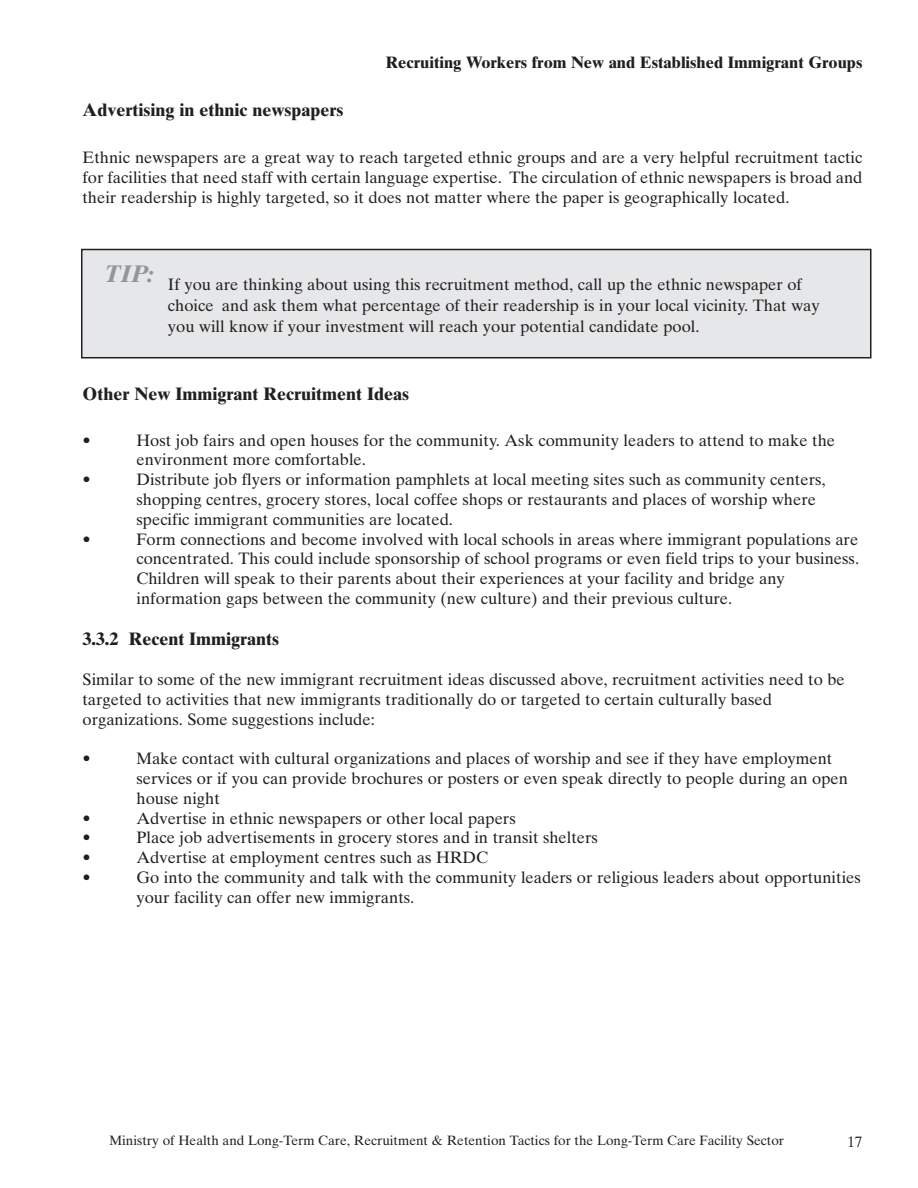
<style>
.page{position:relative;width:918px;height:1188px;background:#fff}
.page>*{position:absolute;margin:0;border:0;box-sizing:border-box;transform-origin:0 0}
.t1{font:700 18px "Times Ten";color:#231f20}
.t2{font:16.5px/19.8px "Times Ten";color:#231f20}
.t3{font:700 16.5px "Times Ten";color:#231f20}
.t4{font:15px "Times Ten";color:#231f20}
.t5{font:13.5px "Times Ten";color:#231f20}
</style>
<div class="page">
<div style="left:82px;top:250px;width:789px;height:108px;background:#e6e7e8"></div>
<div style="left:81px;top:249px;width:791px;height:109px;border:2px solid #231f20"></div>
<p class="t3" style="left:385px;top:56px;width:479px">Recruiting Workers from New and Established Immigrant Groups</p>
<p class="t1" style="left:82px;top:103px;width:262px">Advertising in ethnic newspapers</p>
<p class="t2" style="left:82px;top:149px;width:782px;text-align:justify">Ethnic newspapers are a great way to reach targeted ethnic groups and are a very helpful recruitment tactic for facilities that need staff with certain language expertise. The circulation of ethnic newspapers is broad and their readership is highly targeted, so it does not matter where the paper is geographically located.</p>
<p class="t2" style="left:168px;top:275px;width:653px;line-height:21px;text-indent:-63px"><sup>TIP:</sup> If you are thinking about using this recruitment method, call up the ethnic newspaper of choice and ask them what percentage of their readership is in your local vicinity. That way you will know if your investment will reach your potential candidate pool.</p>
<p class="t1" style="left:82px;top:387px;width:328px">Other New Immigrant Recruitment Ideas</p>
<p class="t2" style="left:82px;top:432px;width:10px">•</p>
<p class="t2" style="left:136px;top:432px;width:700px">Host job fairs and open houses for the community. Ask community leaders to attend to make the environment more comfortable.</p>
<p class="t2" style="left:82px;top:471px;width:10px">•</p>
<p class="t2" style="left:136px;top:471px;width:691px">Distribute job flyers or information pamphlets at local meeting sites such as community centers, shopping centres, grocery stores, local coffee shops or restaurants and places of worship where specific immigrant communities are located.</p>
<p class="t2" style="left:82px;top:531px;width:10px">•</p>
<p class="t2" style="left:136px;top:531px;width:724px">Form connections and become involved with local schools in areas where immigrant populations are concentrated. This could include sponsorship of school programs or even field trips to your business.<br>Children will speak to their parents about their experiences at your facility and bridge any information gaps between the community (new culture) and their previous culture.</p>
<p class="t1" style="left:82px;top:632px;width:198px">3.3.2 Recent Immigrants</p>
<p class="t2" style="left:82px;top:671px;width:764px">Similar to some of the new immigrant recruitment ideas discussed above, recruitment activities need to be targeted to activities that new immigrants traditionally do or targeted to certain culturally based organizations. Some suggestions include:</p>
<p class="t2" style="left:82px;top:750px;width:10px">•</p>
<p class="t2" style="left:136px;top:750px;width:713px">Make contact with cultural organizations and places of worship and see if they have employment services or if you can provide brochures or posters or even speak directly to people during an open house night</p>
<p class="t2" style="left:82px;top:810px;width:10px">•</p>
<p class="t2" style="left:136px;top:810px;width:381px">Advertise in ethnic newspapers or other local papers</p>
<p class="t2" style="left:82px;top:829px;width:10px">•</p>
<p class="t2" style="left:136px;top:829px;width:463px">Place job advertisements in grocery stores and in transit shelters</p>
<p class="t2" style="left:82px;top:849px;width:10px">•</p>
<p class="t2" style="left:136px;top:849px;width:353px">Advertise at employment centres such as HRDC</p>
<p class="t2" style="left:82px;top:869px;width:10px">•</p>
<p class="t2" style="left:136px;top:869px;width:726px">Go into the community and talk with the community leaders or religious leaders about opportunities your facility can offer new immigrants.</p>
<p class="t5" style="left:110px;top:1135px;width:676px">Ministry of Health and Long-Term Care, Recruitment &amp; Retention Tactics for the Long-Term Care Facility Sector</p>
<p class="t4" style="left:847px;top:1135px;width:16px">17</p>
</div>
